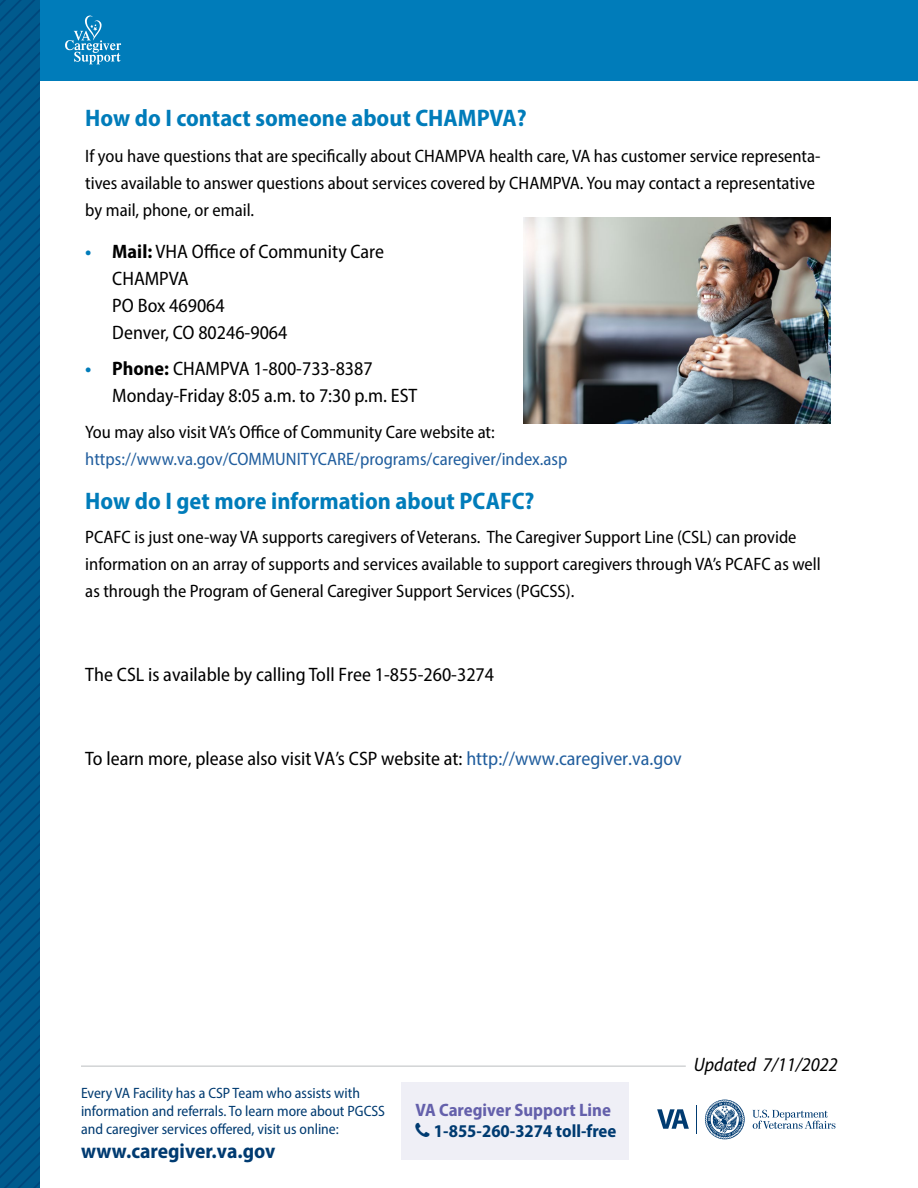
<style>
.page{position:relative;width:918px;height:1188px;background:#fff}
.page>*{position:absolute;margin:0;border:0;box-sizing:border-box;transform-origin:0 0}
.Body{font:700 semi-condensed 24px "Myriad Pro";color:#007cba}
.Questions{font:700 semi-condensed 24px "Myriad Pro";color:#007cba}
.t1{font:700 semi-condensed 21px "Myriad Pro";color:#003b71}
.Body-2{font:semi-condensed 19.5px/27px "Myriad Pro";color:#000}
.t2{font:italic semi-condensed 19.5px "Myriad Pro";color:#000}
.Body-3{font:semi-condensed 18px/27px "Myriad Pro";color:#000}
.Body-4{font:semi-condensed 18px/27px "Myriad Pro";color:#215e9e}
.t3{font:700 semi-condensed 18px "Myriad Pro";color:#003b71}
.t4{font:700 semi-condensed 18px "Myriad Pro";color:#6460ab}
.t5{font:semi-condensed 15px/18px "Myriad Pro";color:#003b71}
.s1{font-weight:700;color:#007cba}
.s2{font-weight:700}
.s3{color:#000}
.s4{color:#215e9e}
</style>
<div class="page">
<div style="left:0;top:0;width:918px;height:81px;background:#007cba"></div>
<svg style="left:0;top:0;width:39px;height:1188px;background:#005689"></svg>
<hr style="left:81px;top:1066px;width:605px;height:1px;background:#bcbec0">
<svg style="left:752px;top:1110px;width:83px;height:19px"></svg>
<svg style="left:696px;top:1105px;width:1px;height:29px"></svg>
<svg style="left:657px;top:1109px;width:32px;height:20px"></svg>
<svg style="left:705px;top:1100px;width:40px;height:39px"></svg>
<svg style="left:65px;top:16px;width:56px;height:48px"></svg>
<img style="left:524px;top:218px;width:307px;height:205px">
<div style="left:402px;top:1082px;width:227px;height:78px;background:#efeff6"></div>
<p class="Questions" style="left:85px;top:102px;width:443px">How do I contact someone about CHAMPVA?</p>
<p class="Body-3" style="left:85px;top:142px;width:737px">If you have questions that are specifically about CHAMPVA health care, VA has customer service representa&shy;tives available to answer questions about services covered by CHAMPVA. You may contact a representative by mail, phone, or email.</p>
<p class="Body-2" style="left:112px;top:238px;width:273px;text-indent:-27px"><span class="s1">•</span> <span class="s2">Mail:</span> VHA Office of Community Care<br>CHAMPVA<br>PO Box 469064<br>Denver, CO 80246-9064</p>
<p class="Body-2" style="left:112px;top:355px;width:307px;text-indent:-27px"><span class="s1">•</span> <span class="s2">Phone:</span> CHAMPVA 1-800-733-8387<br>Monday-Friday 8:05 a.m. to 7:30 p.m. EST</p>
<p class="Body-4" style="left:85px;top:418px;width:484px"><span class="s3">You may also visit VA’s Office of Community Care website at: </span>https://www.va.gov/COMMUNITYCARE/programs/caregiver/index.asp</p>
<p class="Body" style="left:85px;top:485px;width:451px">How do I get more information about PCAFC?</p>
<p class="Body-3" style="left:85px;top:523px;width:737px">PCAFC is just one-way VA supports caregivers of Veterans. The Caregiver Support Line (CSL) can provide information on an array of supports and services available to support caregivers through VA’s PCAFC as well as through the Program of General Caregiver Support Services (PGCSS).</p>
<p class="Body-2" style="left:85px;top:661px;width:410px">The CSL is available by calling Toll Free 1-855-260-3274</p>
<p class="Body-2" style="left:85px;top:745px;width:598px">To learn more, please also visit VA’s CSP website at: <span class="s4">http://www.caregiver.va.gov</span></p>
<p class="t5" style="left:81px;top:1083px;width:306px">Every VA Facility has a CSP Team who assists with information and referrals. To learn more about PGCSS and caregiver services offered, visit us online:</p>
<p class="t1" style="left:81px;top:1137px;width:196px">www.caregiver.va.gov</p>
<p class="t4" style="left:415px;top:1098px;width:197px">VA Caregiver Support Line</p>
<p class="t3" style="left:434px;top:1119px;width:184px">1-855-260-3274 toll-free</p>
<p class="t2" style="left:694px;top:1053px;width:146px">Updated 7/11/2022</p>
</div>
